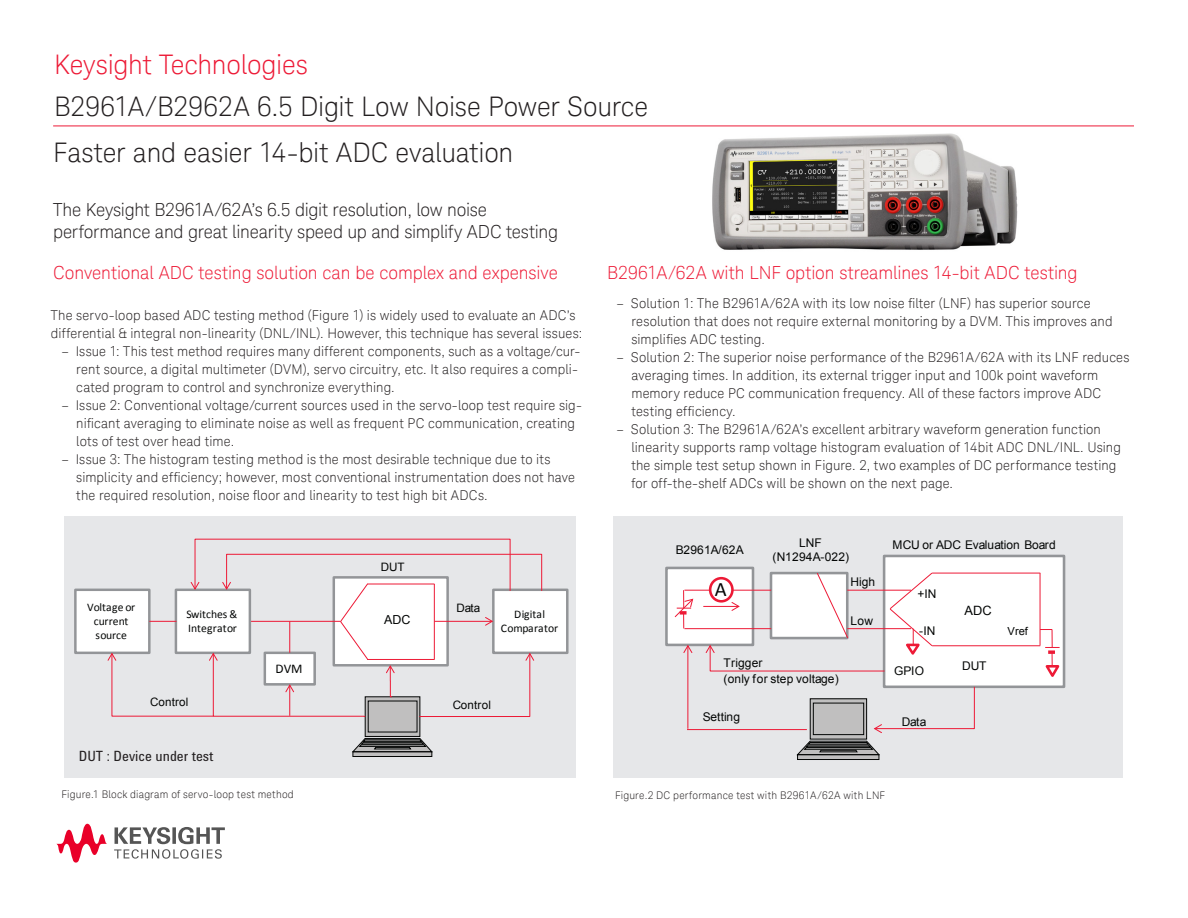
<style>
.page{position:relative;width:1188px;height:918px;background:#fff}
.page>*{position:absolute;margin:0;border:0;box-sizing:border-box;transform-origin:0 0}
.K_Title_-_Subhead{font:300 27px "Keysight Sans";letter-spacing:-.01em;color:#231f20}
.K_Title_-_Main{font:300 27px "Keysight Sans";letter-spacing:-.01em;color:#ed1a36}
.t1{font:20.55px "Calibri";color:#040605}
.K_Heading_3{font:300 18px/22.5px "Keysight Sans";letter-spacing:-.015em;color:#231f20}
.K_Heading_2{font:300 18px "Keysight Sans";letter-spacing:-.005em;color:#ed1a36}
.t2{font:14.55px "Agilent Condensed CFF";color:#231f20}
.K_Body_Text{font:300 13.5px/18px "Keysight Sans";letter-spacing:.01em;color:#231f20}
.t3{font:13.2px "Calibri";color:#040605}
.t4{font:12.9px "Arial";color:#040605}
.t5{font:12.45px "Arial";color:#040605}
.t6{font:12px/15.1px "Arial";letter-spacing:.01em;color:#040605}
.t7{font:12px "Arial";letter-spacing:-.01em;color:#040605}
.t8{font:11.55px/14.1px "Calibri";letter-spacing:.005em;color:#040605}
.t9{font:11.55px "Arial";letter-spacing:.01em;color:#040605}
.t10{font:11.1px "Arial";color:#040605}
.K_Captions{font:300 10.5px "Keysight Sans";letter-spacing:.025em;color:#231f20}
</style>
<div class="page">
<img style="left:691px;top:125px;width:349px;height:125px">
<svg style="left:114px;top:827px;width:111px;height:32px"></svg>
<svg style="left:56px;top:824px;width:51px;height:39px"></svg>
<div style="left:64px;top:516px;width:511px;height:261px;background:#e6e7e9"></div>
<div style="left:493px;top:590px;width:74px;height:63px;background:#fff"></div>
<div style="left:492px;top:589px;width:77px;height:65px;border:2px solid #939598"></div>
<svg style="left:367px;top:717px;width:51px;height:18px"></svg>
<div style="left:353px;top:752px;width:79px;height:5px;background:#c0bfbf"></div>
<div style="left:368px;top:701px;width:49px;height:31px;background:#c0bfbf"></div>
<div style="left:365px;top:696px;width:55px;height:41px;border:1px solid #040605"></div>
<div style="left:352px;top:751px;width:80px;height:6px;border:1px solid #040605"></div>
<svg style="left:352px;top:737px;width:81px;height:16px"></svg>
<div style="left:75px;top:590px;width:74px;height:63px;background:#fff"></div>
<div style="left:74px;top:589px;width:77px;height:65px;border:2px solid #939598"></div>
<svg style="left:107px;top:538px;width:436px;height:179px"></svg>
<div style="left:613px;top:516px;width:510px;height:261px;background:#e6e7e9"></div>
<div style="left:884px;top:556px;width:180px;height:131px;background:#fff"></div>
<div style="left:883px;top:555px;width:182px;height:133px;border:3px solid #939598"></div>
<div style="left:666px;top:568px;width:87px;height:77px;background:#fff"></div>
<div style="left:665px;top:567px;width:89px;height:79px;border:3px solid #939598"></div>
<hr style="left:932px;top:573px;width:108px;height:1px;background:#ed1a36">
<hr style="left:1040px;top:573px;width:1px;height:72px;background:#ed1a36">
<hr style="left:932px;top:645px;width:108px;height:1px;background:#ed1a36">
<svg style="left:1040px;top:629px;width:23px;height:52px"></svg>
<svg style="left:812px;top:700px;width:53px;height:38px"></svg>
<div style="left:798px;top:755px;width:81px;height:5px;background:#c0bfbf"></div>
<div style="left:813px;top:703px;width:51px;height:32px;background:#c0bfbf"></div>
<div style="left:810px;top:698px;width:57px;height:42px;border:1px solid #040605"></div>
<div style="left:797px;top:754px;width:82px;height:6px;border:1px solid #040605"></div>
<div style="left:813px;top:703px;width:51px;height:32px;border:1px solid #040605"></div>
<svg style="left:796px;top:740px;width:84px;height:16px"></svg>
<svg style="left:873px;top:686px;width:102px;height:47px"></svg>
<hr style="left:687px;top:729px;width:120px;height:1px;background:#ed1a36">
<hr style="left:687px;top:646px;width:1px;height:83px;background:#ed1a36">
<svg style="left:674px;top:572px;width:259px;height:100px"></svg>
<hr style="left:53px;top:126px;width:1081px;height:1px;background:#ed1a36">
<p class="K_Title_-_Main" style="left:54px;top:48px;width:255px">Keysight Technologies</p>
<p class="K_Title_-_Subhead" style="left:54px;top:90px;width:596px">B2961A/B2962A 6.5 Digit Low Noise Power Source</p>
<p class="K_Title_-_Subhead" style="left:53px;top:137px;width:462px">Faster and easier 14-bit ADC evaluation</p>
<p class="K_Heading_3" style="left:53px;top:198px;width:507px">The Keysight B2961A/62A’s 6.5 digit resolution, low noise performance and great linearity speed up and simplify ADC testing</p>
<p class="K_Heading_2" style="left:53px;top:262px;width:506px">Conventional ADC testing solution can be complex and expensive</p>
<p class="K_Body_Text" style="left:51px;top:306px;width:533px">The servo-loop based ADC testing method (Figure 1) is widely used to evaluate an ADC’s differential &amp; integral non-linearity (DNL/INL). However, this technique has several issues:</p>
<p class="K_Body_Text" style="left:76px;top:342px;width:505px;text-indent:-15px">– Issue 1: This test method requires many different components, such as a voltage/cur&shy;rent source, a digital multimeter (DVM), servo circuitry, etc. It also requires a compli&shy;cated program to control and synchronize everything.</p>
<p class="K_Body_Text" style="left:76px;top:396px;width:507px;text-indent:-15px">– Issue 2: Conventional voltage/current sources used in the servo-loop test require sig&shy;nificant averaging to eliminate noise as well as frequent PC communication, creating lots of test over head time.</p>
<p class="K_Body_Text" style="left:76px;top:450px;width:500px;text-indent:-15px">– Issue 3: The histogram testing method is the most desirable technique due to its simplicity and efficiency; however, most conventional instrumentation does not have the required resolution, noise floor and linearity to test high bit ADCs.</p>
<p class="t9" style="left:381px;top:559px;width:25px">DUT</p>
<p class="t8" style="left:87px;top:600px;width:50px">Voltage or</p>
<p class="t9" style="left:456px;top:600px;width:25px">Data</p>
<p class="t8" style="left:94px;top:614px;width:36px">current source</p>
<p class="t8" style="left:186px;top:607px;width:53px">Switches &amp;<br>Integrator</p>
<p class="t5" style="left:384px;top:612px;width:28px">ADC</p>
<p class="t9" style="left:150px;top:694px;width:40px">Control</p>
<p class="t3" style="left:275px;top:660px;width:29px">DVM</p>
<p class="t9" style="left:453px;top:697px;width:40px">Control</p>
<p class="t8" style="left:501px;top:607px;width:59px;text-align:center">Digital<br>Comparator</p>
<p class="t2" style="left:79px;top:745px;width:136px">DUT : Device under test</p>
<p class="K_Captions" style="left:61px;top:788px;width:234px">Figure.1 Block diagram of servo-loop test method</p>
<p class="K_Heading_2" style="left:607px;top:262px;width:472px">B2961A/62A with LNF option streamlines 14-bit ADC testing</p>
<p class="K_Body_Text" style="left:631px;top:294px;width:483px;text-indent:-15px">– Solution 1: The B2961A/62A with its low noise filter (LNF) has superior source resolution that does not require external monitoring by a DVM. This improves and simplifies ADC testing.</p>
<p class="K_Body_Text" style="left:631px;top:348px;width:500px;text-indent:-15px">– Solution 2: The superior noise performance of the B2961A/62A with its LNF reduces averaging times. In addition, its external trigger input and 100k point waveform memory reduce PC communication frequency. All of these factors improve ADC testing efficiency.</p>
<p class="K_Body_Text" style="left:631px;top:420px;width:491px;text-indent:-15px">– Solution 3: The B2961A/62A’s excellent arbitrary waveform generation function linearity supports ramp voltage histogram evaluation of 14bit ADC DNL/INL. Using the simple test setup shown in Figure. 2, two examples of DC performance testing for off-the-shelf ADCs will be shown on the next page.</p>
<p class="t6" style="left:676px;top:542px;width:69px">B2961A/62A</p>
<p class="t1" style="left:715px;top:576px;width:13px">A</p>
<p class="t6" style="left:772px;top:536px;width:78px;line-height:13.6px;text-align:center">LNF (N1294A-022)</p>
<p class="t6" style="left:851px;top:574px;width:26px">High</p>
<p class="t6" style="left:851px;top:613px;width:24px">Low</p>
<p class="t6" style="left:723px;top:656px;width:117px">Trigger<br>(only for step voltage)</p>
<p class="t6" style="left:703px;top:710px;width:39px">Setting</p>
<p class="t7" style="left:892px;top:536px;width:165px">MCU or ADC Evaluation Board</p>
<p class="t6" style="left:917px;top:586px;width:20px">+IN</p>
<p class="t6" style="left:919px;top:623px;width:18px">-IN</p>
<p class="t6" style="left:894px;top:663px;width:31px">GPIO</p>
<p class="t6" style="left:902px;top:714px;width:26px">Data</p>
<p class="t4" style="left:965px;top:602px;width:29px">ADC</p>
<p class="t6" style="left:962px;top:659px;width:26px">DUT</p>
<p class="t10" style="left:1008px;top:624px;width:22px">Vref</p>
<p class="K_Captions" style="left:615px;top:789px;width:272px">Figure.2 DC performance test with B2961A/62A with LNF</p>
</div>
